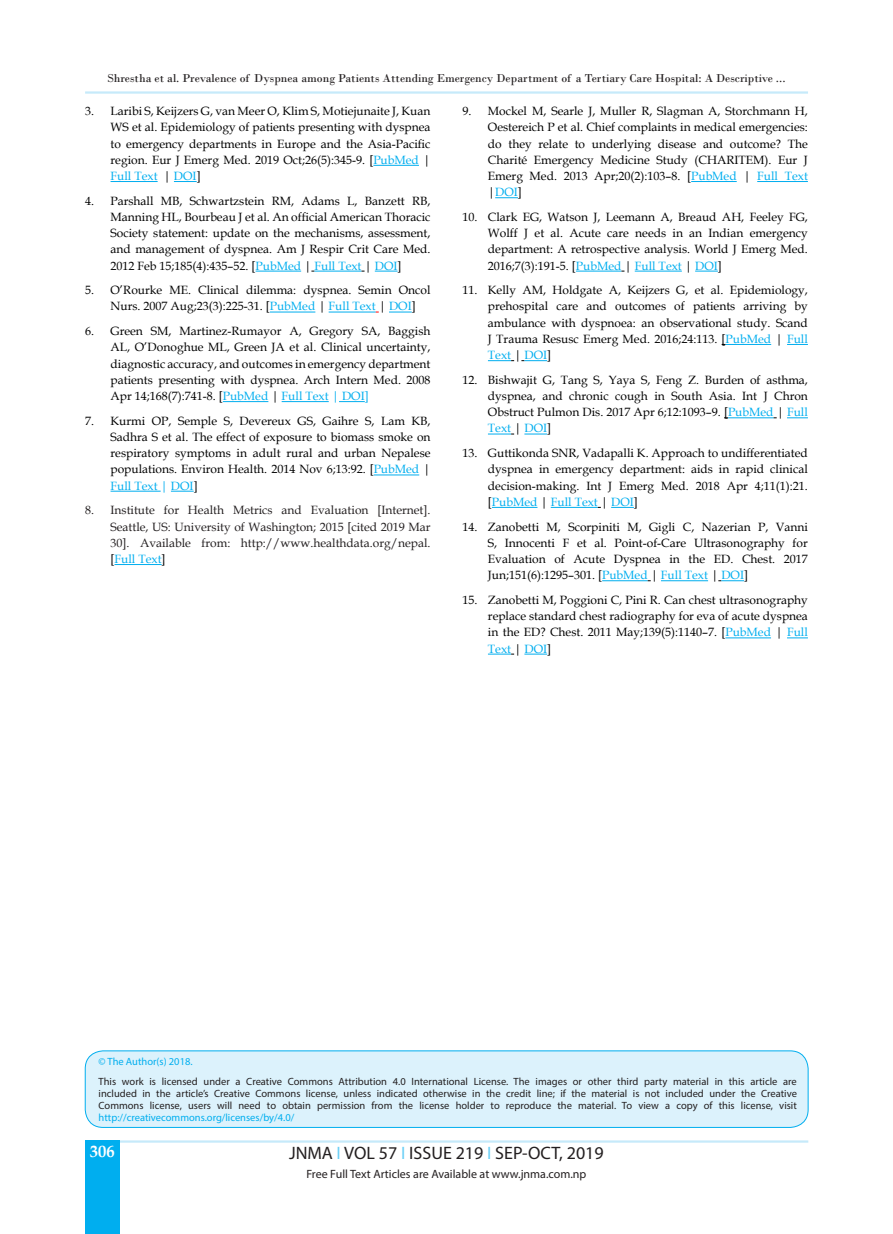
<style>
.page{position:relative;width:893px;height:1234px;background:#fff}
.page>*{position:absolute;margin:0;border:0;box-sizing:border-box;transform-origin:0 0}
.t1{font:18px "Myriad Pro";color:#231f20}
.t2{font:700 16.5px "Book Antiqua";color:#fff}
.t3{font:12px/16.2px "Book Antiqua";color:#000;text-align:justify}
.t4{font:12px/16.2px "Book Antiqua";color:#231f20;text-align:justify}
.Introduction{font:12px "Bodoni";color:#231f20}
.t5{font:12px "Myriad Pro";color:#231f20}
.Normal_wrd_2{font:10.5px/12px "Myriad Pro";color:#231f20;text-align:justify}
.Normal_wrd_2-2{font:10.5px "Myriad Pro";color:#00aeef}
.s1{color:#00aeef}
.s2{color:#000}
.s3{color:#6bcff6}
</style>
<div class="page">
<hr style="left:85px;top:91px;width:723px;height:3px;background:#c6eafa">
<hr style="left:85px;top:1140px;width:723px;height:2px;background:#c6eafa">
<div style="left:85px;top:1140px;width:35px;height:93px;background:#00aeef"></div>
<hr style="left:691px;top:181px;width:46px;height:1px;background:#00aeef">
<hr style="left:757px;top:181px;width:51px;height:1px;background:#00aeef">
<svg style="left:495px;top:197px;width:23px;height:1px"></svg>
<hr style="left:576px;top:271px;width:45px;height:1px;background:#00aeef">
<hr style="left:635px;top:271px;width:47px;height:1px;background:#00aeef">
<svg style="left:695px;top:271px;width:23px;height:1px"></svg>
<hr style="left:726px;top:344px;width:45px;height:1px;background:#00aeef">
<svg style="left:787px;top:344px;width:21px;height:1px"></svg>
<svg style="left:488px;top:360px;width:26px;height:1px"></svg>
<svg style="left:521px;top:360px;width:26px;height:1px"></svg>
<hr style="left:728px;top:417px;width:46px;height:1px;background:#00aeef">
<svg style="left:787px;top:417px;width:21px;height:1px"></svg>
<svg style="left:488px;top:433px;width:26px;height:1px"></svg>
<svg style="left:524px;top:433px;width:23px;height:1px"></svg>
<hr style="left:492px;top:507px;width:45px;height:1px;background:#00aeef">
<hr style="left:551px;top:507px;width:47px;height:1px;background:#00aeef">
<svg style="left:611px;top:507px;width:23px;height:1px"></svg>
<hr style="left:602px;top:580px;width:46px;height:1px;background:#00aeef">
<hr style="left:661px;top:580px;width:47px;height:1px;background:#00aeef">
<svg style="left:718px;top:580px;width:26px;height:1px"></svg>
<hr style="left:725px;top:637px;width:46px;height:1px;background:#00aeef">
<svg style="left:787px;top:637px;width:21px;height:1px"></svg>
<svg style="left:488px;top:653px;width:26px;height:1px"></svg>
<svg style="left:524px;top:653px;width:23px;height:1px"></svg>
<div style="left:85px;top:1050px;width:723px;height:77px;background:#dcf2fc;border-radius:18px"></div>
<div style="left:85px;top:1050px;width:723px;height:77px;border:1px solid #00aeef;border-radius:18px"></div>
<hr style="left:373px;top:165px;width:46px;height:1px;background:#00aeef">
<hr style="left:111px;top:181px;width:47px;height:1px;background:#00aeef">
<svg style="left:174px;top:181px;width:23px;height:1px"></svg>
<hr style="left:256px;top:271px;width:45px;height:1px;background:#00aeef">
<hr style="left:314px;top:271px;width:48px;height:1px;background:#00aeef">
<svg style="left:375px;top:271px;width:23px;height:1px"></svg>
<hr style="left:270px;top:311px;width:45px;height:1px;background:#00aeef">
<hr style="left:329px;top:311px;width:47px;height:1px;background:#00aeef">
<svg style="left:389px;top:311px;width:23px;height:1px"></svg>
<hr style="left:223px;top:401px;width:45px;height:1px;background:#00aeef">
<hr style="left:282px;top:401px;width:47px;height:1px;background:#00aeef">
<svg style="left:339px;top:401px;width:26px;height:1px"></svg>
<hr style="left:374px;top:474px;width:45px;height:1px;background:#00aeef">
<hr style="left:111px;top:490px;width:50px;height:1px;background:#00aeef">
<svg style="left:171px;top:490px;width:23px;height:1px"></svg>
<hr style="left:115px;top:564px;width:47px;height:1px;background:#00aeef">
<p class="Introduction" style="left:107px;top:71px;width:680px">Shrestha et al. Prevalence of Dyspnea among Patients Attending Emergency Department of a Tertiary Care Hospital: A Descriptive ...</p>
<p class="t3" style="left:111px;top:103px;width:321px;text-indent:-26px">3. Laribi S, Keijzers G, van Meer O, Klim S, Motiejunaite J, Kuan WS et al. Epidemiology of patients presenting with dyspnea to emergency departments in Europe and the Asia-Pacific region. Eur J Emerg Med. 2019 Oct;26(5):345-9. [<span class="s1">PubMed</span> | <span class="s1">Full Text</span> | <span class="s1">DOI</span>]</p>
<p class="t3" style="left:111px;top:192px;width:321px;text-indent:-26px">4. Parshall MB, Schwartzstein RM, Adams L, Banzett RB, Manning HL, Bourbeau J et al. An official American Thoracic Society statement: update on the mechanisms, assessment, and management of dyspnea. Am J Respir Crit Care Med.<br>2012 Feb 15;185(4):435–52. [<span class="s1">PubMed</span> | <span class="s1">Full Text</span> | <span class="s1">DOI</span>]</p>
<p class="t3" style="left:111px;top:282px;width:321px;text-indent:-26px">5. O’Rourke ME. Clinical dilemma: dyspnea. Semin Oncol<br>Nurs. 2007 Aug;23(3):225-31. [<span class="s1">PubMed</span> | <span class="s1">Full Text</span> | <span class="s1">DOI</span>]</p>
<p class="t3" style="left:111px;top:322px;width:321px;text-indent:-26px">6. Green SM, Martinez-Rumayor A, Gregory SA, Baggish AL, O’Donoghue ML, Green JA et al. Clinical uncertainty, diagnostic accuracy, and outcomes in emergency department patients presenting with dyspnea. Arch Intern Med. 2008<br>Apr 14;168(7):741-8. [<span class="s1">PubMed</span> | <span class="s1">Full Text | DOI]</span></p>
<p class="t3" style="left:111px;top:412px;width:321px;text-indent:-26px">7. Kurmi OP, Semple S, Devereux GS, Gaihre S, Lam KB, Sadhra S et al. The effect of exposure to biomass smoke on respiratory symptoms in adult rural and urban Nepalese populations. Environ Health. 2014 Nov 6;13:92. [<span class="s1">PubMed</span> | <span class="s1">Full Text | DOI</span>]</p>
<p class="t4" style="left:111px;top:501px;width:321px;text-indent:-26px">8. Institute for Health Metrics and Evaluation [Internet].<br>Seattle, US: University of Washington; 2015 [cited 2019 Mar 30]. Available from: http://www.healthdata.org/nepal. <span class="s2">[</span><span class="s1">Full Text</span><span class="s2">]</span></p>
<p class="t3" style="left:488px;top:103px;width:321px;text-indent:-26px">9. Mockel M, Searle J, Muller R, Slagman A, Storchmann H, Oestereich P et al. Chief complaints in medical emergencies: do they relate to underlying disease and outcome? The Charité Emergency Medicine Study (CHARITEM). Eur J Emerg Med. 2013 Apr;20(2):103–8. [<span class="s1">PubMed</span> | <span class="s1">Full Text </span>|<span class="s1">DOI</span>]</p>
<p class="t3" style="left:488px;top:208px;width:321px;text-indent:-26px">10. Clark EG, Watson J, Leemann A, Breaud AH, Feeley FG, Wolff J et al. Acute care needs in an Indian emergency department: A retrospective analysis. World J Emerg Med.<br>2016;7(3):191-5. [<span class="s1">PubMed</span> | <span class="s1">Full Text</span> | <span class="s1">DOI</span>]</p>
<p class="t3" style="left:488px;top:282px;width:321px;text-indent:-26px">11. Kelly AM, Holdgate A, Keijzers G, et al. Epidemiology, prehospital care and outcomes of patients arriving by ambulance with dyspnoea: an observational study. Scand J Trauma Resusc Emerg Med. 2016;24:113. [<span class="s1">PubMed</span> | <span class="s1">Full Text</span> | <span class="s1">DOI</span>]</p>
<p class="t3" style="left:488px;top:371px;width:321px;text-indent:-26px">12. Bishwajit G, Tang S, Yaya S, Feng Z. Burden of asthma, dyspnea, and chronic cough in South Asia. Int J Chron Obstruct Pulmon Dis. 2017 Apr 6;12:1093–9. [<span class="s1">PubMed</span> | <span class="s1">Full Text</span> | <span class="s1">DOI</span>]</p>
<p class="t3" style="left:488px;top:444px;width:321px;text-indent:-26px">13. Guttikonda SNR, Vadapalli K. Approach to undifferentiated dyspnea in emergency department: aids in rapid clinical decision-making. Int J Emerg Med. 2018 Apr 4;11(1):21. [<span class="s1">PubMed</span> | <span class="s1">Full Text</span> | <span class="s1">DOI</span>]</p>
<p class="t3" style="left:488px;top:518px;width:321px;text-indent:-26px">14. Zanobetti M, Scorpiniti M, Gigli C, Nazerian P, Vanni S, Innocenti F et al. Point-of-Care Ultrasonography for Evaluation of Acute Dyspnea in the ED. Chest. 2017<br>Jun;151(6):1295–301. [<span class="s1">PubMed</span> | <span class="s1">Full Text</span> | <span class="s1">DOI</span>]</p>
<p class="t3" style="left:488px;top:591px;width:321px;text-indent:-26px">15. Zanobetti M, Poggioni C, Pini R. Can chest ultrasonography replace standard chest radiography for eva of acute dyspnea in the ED? Chest. 2011 May;139(5):1140–7. [<span class="s1">PubMed</span> | <span class="s1">Full Text</span> | <span class="s1">DOI</span>]</p>
<p class="Normal_wrd_2-2" style="left:99px;top:1054px;width:96px">© The Author(s) 2018.</p>
<p class="Normal_wrd_2" style="left:99px;top:1075px;width:700px">This work is licensed under a Creative Commons Attribution 4.0 International License. The images or other third party material in this article are included in the article’s Creative Commons license, unless indicated otherwise in the credit line; if the material is not included under the Creative Commons license, users will need to obtain permission from the license holder to reproduce the material. To view a copy of this license, visit <span class="s1">http://creativecommons.org/licenses/by/4.0/</span></p>
<h2 class="t2" style="left:90px;top:1139px;width:26px">306</h2>
<h1 class="t1" style="left:289px;top:1141px;width:316px">JNMA <span class="s3">I</span> VOL 57 <span class="s3">I</span> ISSUE 219 <span class="s3">I</span> SEP-OCT, 2019</h1>
<p class="t5" style="left:306px;top:1166px;width:281px">Free Full Text Articles are Available at www.jnma.com.np</p>
</div>
